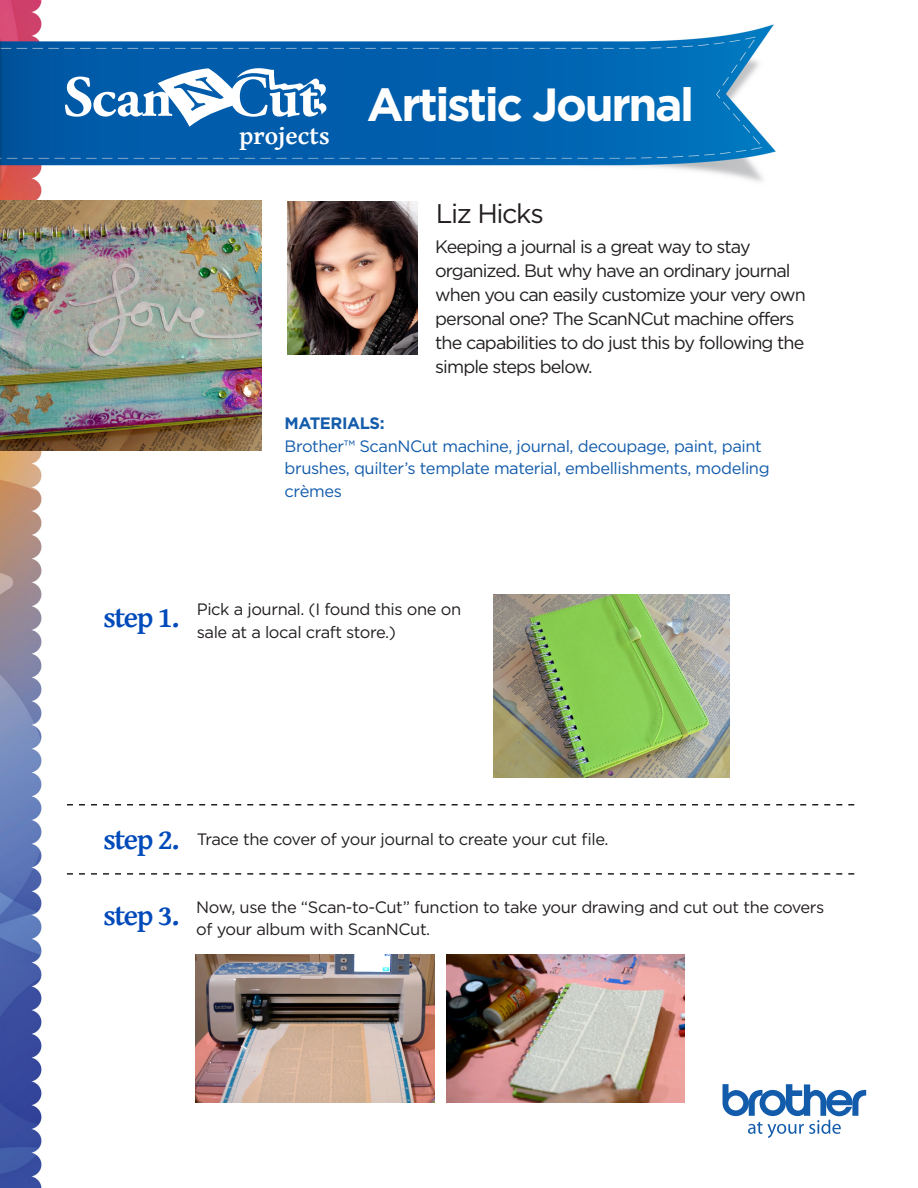
<style>
.page{position:relative;width:918px;height:1188px;background:#fff}
.page>*{position:absolute;margin:0;border:0;box-sizing:border-box;transform-origin:0 0}
.t1{font:700 46.5px "Gotham";letter-spacing:-.05em;color:#fff}
.t2{font:700 29.7px "Gentium Basic";letter-spacing:-.05em;color:#004aba}
.t3{font:27px "Gotham";letter-spacing:-.05em;color:#231f20}
.t4{font:700 25.5px "Gentium Basic";color:#fff}
.t5{font:18px/24px "Gotham";letter-spacing:-.05em;color:#231f20}
.t6{font:16.5px/22.5px "Gotham";letter-spacing:-.025em;color:#231f20}
.t7{font:16.5px/22.5px "Gotham";letter-spacing:-.025em;color:#135cab}
.t8{font:700 16.5px "Gotham";letter-spacing:-.025em;color:#135cab}
</style>
<div class="page">
<img style="left:0;top:0;width:867px;height:1188px">
<svg style="left:65px;top:68px;width:261px;height:59px"></svg>
<svg style="left:67px;top:804px;width:787px;height:2px"></svg>
<img style="left:287px;top:202px;width:131px;height:152px">
<svg style="left:723px;top:1084px;width:143px;height:54px"></svg>
<img style="left:0;top:200px;width:261px;height:250px">
<img style="left:196px;top:954px;width:238px;height:149px">
<img style="left:493px;top:594px;width:237px;height:184px">
<svg style="left:67px;top:873px;width:787px;height:2px"></svg>
<img style="left:446px;top:954px;width:239px;height:149px">
<p class="t4" style="left:239px;top:116px;width:92px">projects</p>
<p class="t1" style="left:367px;top:77px;width:329px">Artistic Journal</p>
<p class="t3" style="left:436px;top:199px;width:109px">Liz Hicks</p>
<p class="t5" style="left:435px;top:234px;width:372px">Keeping a journal is a great way to stay organized. But why have an ordinary journal when you can easily customize your very own personal one? The ScanNCut machine offers the capabilities to do just this by following the simple steps below.</p>
<p class="t8" style="left:285px;top:414px;width:102px">MATERIALS:</p>
<p class="t7" style="left:285px;top:434px;width:487px">Brother™ ScanNCut machine, journal, decoupage, paint, paint brushes, quilter’s template material, embellishments, modeling crèmes</p>
<p class="t2" style="left:103px;top:595px;width:77px">step 1.</p>
<p class="t6" style="left:197px;top:598px;width:266px">Pick a journal. (I found this one on sale at a local craft store.)</p>
<p class="t2" style="left:103px;top:817px;width:77px">step 2.</p>
<p class="t6" style="left:197px;top:828px;width:413px">Trace the cover of your journal to create your cut file.</p>
<p class="t2" style="left:103px;top:893px;width:77px">step 3.</p>
<p class="t6" style="left:196px;top:895px;width:630px">Now, use the “Scan-to-Cut” function to take your drawing and cut out the covers of your album with ScanNCut.</p>
</div>
